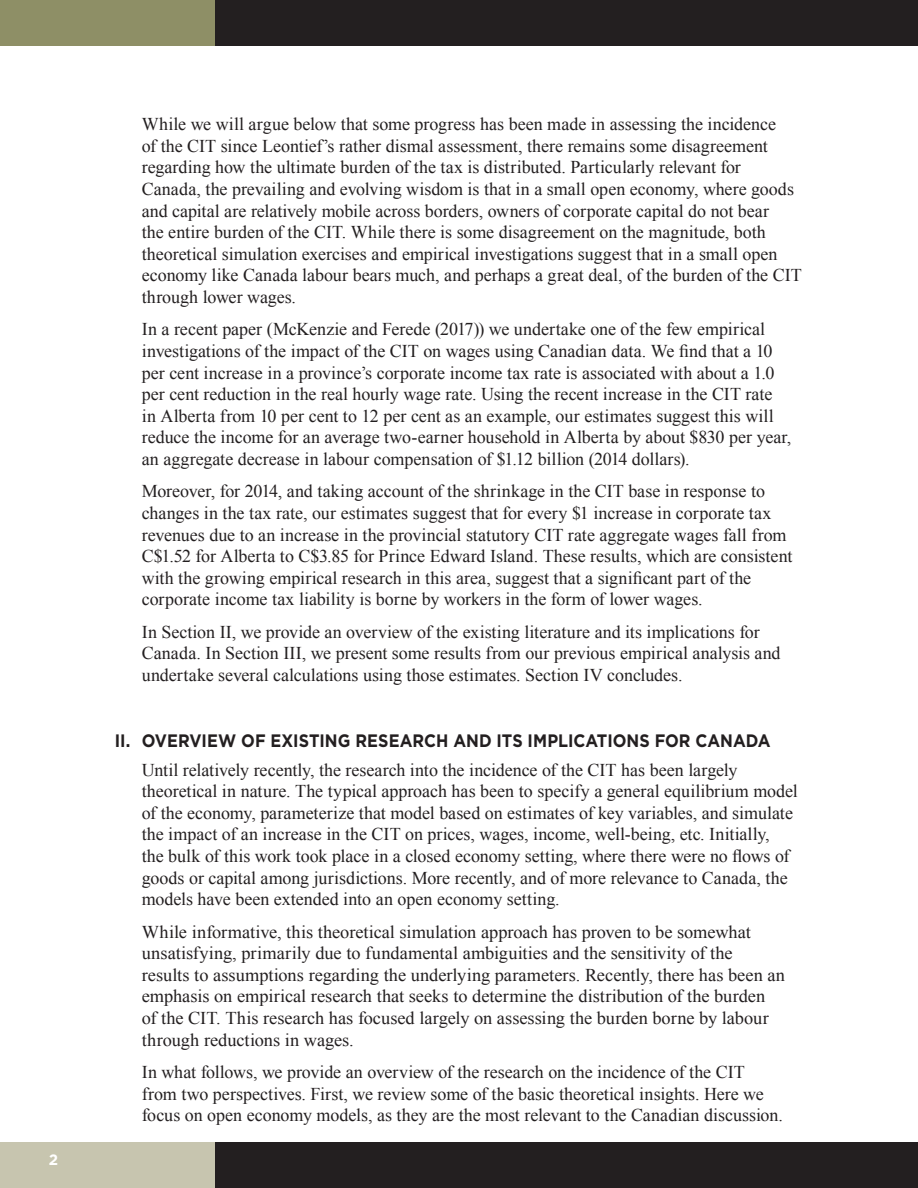
<style>
.page{position:relative;width:918px;height:1188px;background:#fff}
.page>*{position:absolute;margin:0;border:0;box-sizing:border-box;transform-origin:0 0}
.Body{font:18px/21.6px "Times New Roman";color:#231f20}
.Heading_1{font:700 18px "Gotham";color:#231f20;scale:.9 1}
.t1{font:700 15px "Gotham";color:#fff}
</style>
<div class="page">
<div style="left:0;top:1143px;width:215px;height:45px;background:#c7c5af"></div>
<div style="left:0;top:0;width:215px;height:45px;background:#8e8f66"></div>
<div style="left:215px;top:1143px;width:703px;height:45px;background:#231f20"></div>
<div style="left:215px;top:0;width:703px;height:45px;background:#231f20"></div>
<p class="t1" style="left:49px;top:1150px;width:11px">2</p>
<p class="Body" style="left:142px;top:113px;width:662px">While we will argue below that some progress has been made in assessing the incidence<br>of the CIT since Leontief’s rather dismal assessment, there remains some disagreement regarding how the ultimate burden of the tax is distributed. Particularly relevant for Canada, the prevailing and evolving wisdom is that in a small open economy, where goods and capital are relatively mobile across borders, owners of corporate capital do not bear<br>the entire burden of the CIT. While there is some disagreement on the magnitude, both theoretical simulation exercises and empirical investigations suggest that in a small open economy like Canada labour bears much, and perhaps a great deal, of the burden of the CIT through lower wages.</p>
<p class="Body" style="left:142px;top:318px;width:651px">In a recent paper (McKenzie and Ferede (2017)) we undertake one of the few empirical investigations of the impact of the CIT on wages using Canadian data. We find that a 10 per cent increase in a province’s corporate income tax rate is associated with about a 1.0 per cent reduction in the real hourly wage rate. Using the recent increase in the CIT rate<br>in Alberta from 10 per cent to 12 per cent as an example, our estimates suggest this will reduce the income for an average two-earner household in Alberta by about $830 per year, an aggregate decrease in labour compensation of $1.12 billion (2014 dollars).</p>
<p class="Body" style="left:142px;top:480px;width:652px">Moreover, for 2014, and taking account of the shrinkage in the CIT base in response to changes in the tax rate, our estimates suggest that for every $1 increase in corporate tax revenues due to an increase in the provincial statutory CIT rate aggregate wages fall from C$1.52 for Alberta to C$3.85 for Prince Edward Island. These results, which are consistent with the growing empirical research in this area, suggest that a significant part of the corporate income tax liability is borne by workers in the form of lower wages.</p>
<p class="Body" style="left:142px;top:621px;width:640px">In Section II, we provide an overview of the existing literature and its implications for<br>Canada. In Section III, we present some results from our previous empirical analysis and undertake several calculations using those estimates. Section IV concludes.</p>
<p class="Heading_1" style="left:115px;top:729px;width:730px">II. OVERVIEW OF EXISTING RESEARCH AND ITS IMPLICATIONS FOR CANADA</p>
<p class="Body" style="left:142px;top:758px;width:658px">Until relatively recently, the research into the incidence of the CIT has been largely theoretical in nature. The typical approach has been to specify a general equilibrium model of the economy, parameterize that model based on estimates of key variables, and simulate the impact of an increase in the CIT on prices, wages, income, well-being, etc. Initially,<br>the bulk of this work took place in a closed economy setting, where there were no flows of goods or capital among jurisdictions. More recently, and of more relevance to Canada, the models have been extended into an open economy setting.</p>
<p class="Body" style="left:142px;top:920px;width:645px">While informative, this theoretical simulation approach has proven to be somewhat unsatisfying, primarily due to fundamental ambiguities and the sensitivity of the<br>results to assumptions regarding the underlying parameters. Recently, there has been an emphasis on empirical research that seeks to determine the distribution of the burden<br>of the CIT. This research has focused largely on assessing the burden borne by labour through reductions in wages.</p>
<p class="Body" style="left:142px;top:1061px;width:643px">In what follows, we provide an overview of the research on the incidence of the CIT from two perspectives. First, we review some of the basic theoretical insights. Here we focus on open economy models, as they are the most relevant to the Canadian discussion.</p>
</div>
